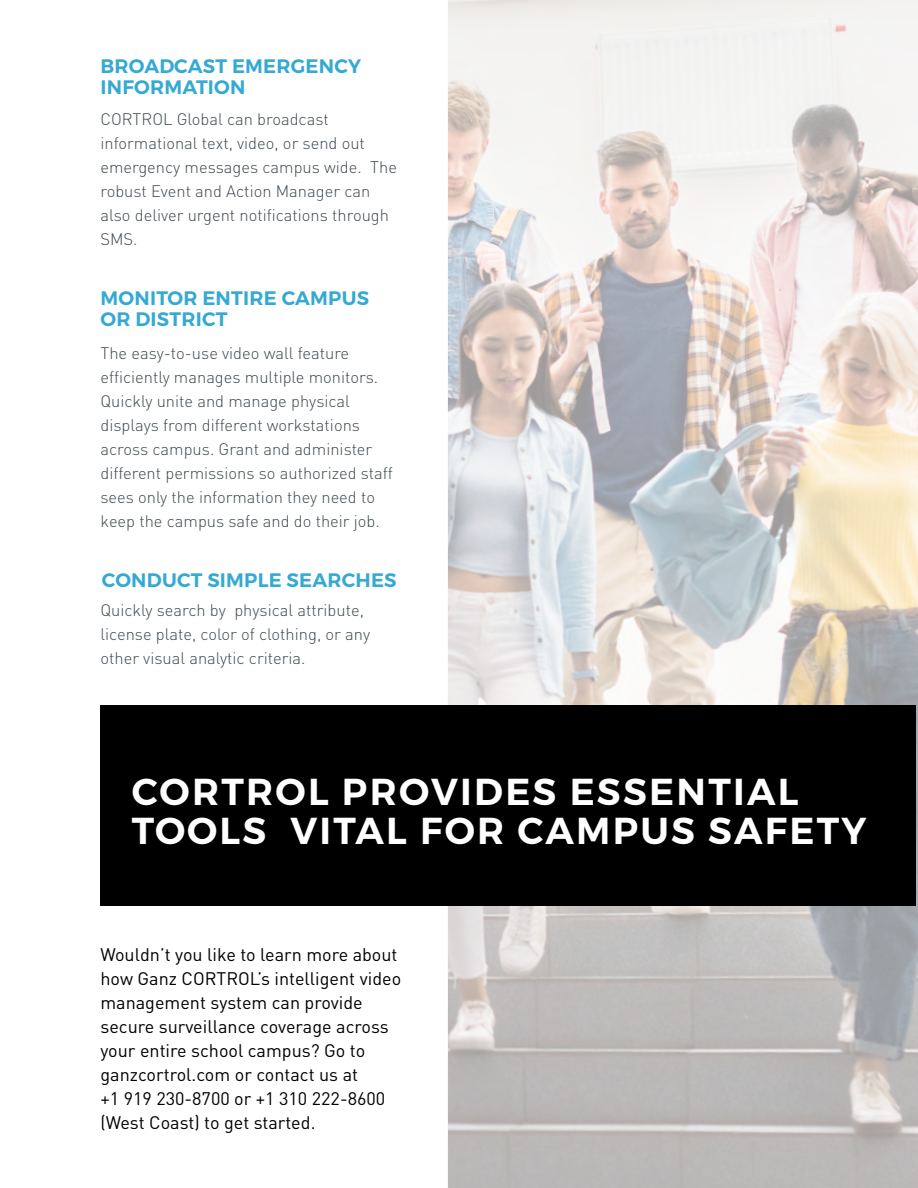
<style>
.page{position:relative;width:918px;height:1188px;background:#fff}
.page>*{position:absolute;margin:0;border:0;box-sizing:border-box;transform-origin:0 0}
.t1{font:600 37.5px/39px "Montserrat";letter-spacing:.06em;color:#fff}
.t2{font:600 19.5px/21px "Montserrat";letter-spacing:.01em;color:#34a9d3}
.t3{font:18px/24px "DIN Pro";color:#000}
.t4{font:300 16.5px/24px "DIN Pro";color:#3e484f}
</style>
<div class="page">
<img style="left:448px;top:0;width:470px;height:1188px">
<div style="left:100px;top:706px;width:816px;height:200px;background:#000"></div>
<p class="t2" style="left:101px;top:56px;width:262px">BROADCAST EMERGENCY<br>INFORMATION</p>
<p class="t4" style="left:100px;top:106px;width:298px">CORTROL Global can broadcast informational text, video, or send out emergency messages campus wide. The robust Event and Action Manager can also deliver urgent notifications through<br>SMS.</p>
<p class="t2" style="left:101px;top:288px;width:270px">MONITOR ENTIRE CAMPUS<br>OR DISTRICT</p>
<p class="t4" style="left:100px;top:341px;width:294px">The easy-to-use video wall feature efficiently manages multiple monitors.<br>Quickly unite and manage physical displays from different workstations across campus. Grant and administer different permissions so authorized staff sees only the information they need to keep the campus safe and do their job.</p>
<p class="t2" style="left:102px;top:570px;width:296px">CONDUCT SIMPLE SEARCHES</p>
<p class="t4" style="left:100px;top:597px;width:271px">Quickly search by physical attribute, license plate, color of clothing, or any other visual analytic criteria.</p>
<p class="t1" style="left:132px;top:772px;width:736px">CORTROL PROVIDES ESSENTIAL<br>TOOLS VITAL FOR CAMPUS SAFETY</p>
<p class="t3" style="left:100px;top:942px;width:302px">Wouldn’t you like to learn more about how Ganz CORTROL’s intelligent video management system can provide secure surveillance coverage across your entire school campus? Go to ganzcortrol.com or contact us at<br>+1 919 230-8700 or +1 310 222-8600 (West Coast) to get started.</p>
</div>
